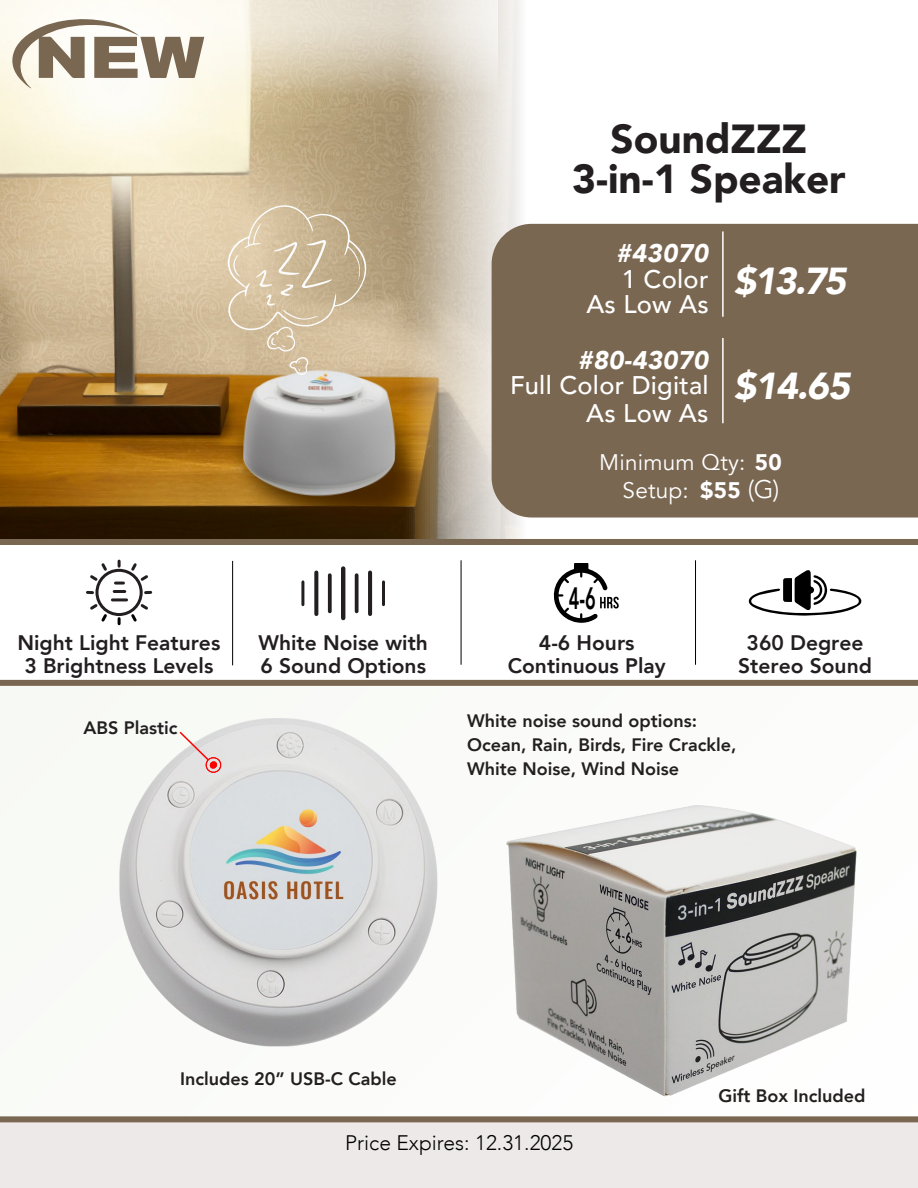
<style>
.page{position:relative;width:918px;height:1188px;background:#fff}
.page>*{position:absolute;margin:0;border:0;box-sizing:border-box;transform-origin:0 0}
.t1{font:900 40.5px/40.5px "Avenir";color:#231f20;text-align:center}
.t2{font:italic 900 37.5px "Avenir";letter-spacing:-.04em;color:#fff}
.t3{font:800 30.9px "Avenir";color:#000;scale:.58 1}
.t4{font:500 25.5px/25.5px "Avenir";letter-spacing:.01em;color:#fff;text-align:right}
.t5{font:italic 900 25.5px "Avenir";letter-spacing:.01em;color:#fff}
.t6{font:22.5px/28.5px "Avenir";letter-spacing:.01em;color:#fff;text-align:right}
.t7{font:800 21px/22.5px "Avenir";color:#231f20;text-align:center}
.t8{font:300 21px "Avenir";color:#000}
.t9{font:800 18px/24px "Avenir";color:#231f1f}
.t10{font:800 18px "Avenir";color:#231f20}
.s1{font-weight:900}
.s2{font-weight:300;font-size:25.5px}
</style>
<div class="page">
<div style="left:0;top:681px;width:918px;height:440px;background:#fcfcfb"></div>
<img style="left:0;top:110px;width:404px;height:429px">
<div style="left:0;top:1117px;width:918px;height:71px;background:#ede9e8"></div>
<img style="left:17px;top:620px;width:524px;height:503px">
<svg style="left:178px;top:730px;width:44px;height:44px"></svg>
<img style="left:479px;top:791px;width:378px;height:320px">
<svg style="left:245px;top:0;width:159px;height:110px;background:#d7cbb2"></svg>
<svg style="left:404px;top:0;width:514px;height:539px"></svg>
<div style="left:492px;top:224px;width:426px;height:294px;background:#7a6751"></div>
<hr style="left:722px;top:338px;width:2px;height:85px;background:#fff">
<hr style="left:722px;top:231px;width:2px;height:86px;background:#fff">
<img style="left:0;top:0;width:245px;height:126px">
<img style="left:0;top:0;width:227px;height:111px">
<svg style="left:10px;top:19px;width:194px;height:69px"></svg>
<svg style="left:227px;top:204px;width:140px;height:172px;background:#d2bf9f"></svg>
<hr style="left:695px;top:560px;width:1px;height:105px;background:#000">
<hr style="left:461px;top:560px;width:1px;height:105px;background:#000">
<hr style="left:232px;top:561px;width:1px;height:104px;background:#000">
<svg style="left:748px;top:570px;width:114px;height:46px"></svg>
<svg style="left:553px;top:563px;width:66px;height:60px"></svg>
<svg style="left:118px;top:619px;width:3px;height:5px"></svg>
<svg style="left:129px;top:601px;width:22px;height:23px"></svg>
<svg style="left:87px;top:601px;width:22px;height:23px"></svg>
<div style="left:95px;top:569px;width:48px;height:47px;border:3px solid #231f20;border-radius:50%"></div>
<hr style="left:112px;top:598px;width:15px;height:3px;background:#231f20">
<svg style="left:87px;top:561px;width:64px;height:33px"></svg>
<hr style="left:301px;top:582px;width:3px;height:23px;background:#231f20">
<svg style="left:328px;top:575px;width:4px;height:36px"></svg>
<svg style="left:314px;top:573px;width:4px;height:41px"></svg>
<hr style="left:382px;top:582px;width:3px;height:23px;background:#231f20">
<svg style="left:355px;top:575px;width:4px;height:36px"></svg>
<hr style="left:368px;top:573px;width:4px;height:41px;background:#231f20">
<hr style="left:341px;top:569px;width:4px;height:49px;background:#231f20">
<div style="left:0;top:539px;width:918px;height:6px;background:#7a6751"></div>
<div style="left:0;top:680px;width:918px;height:6px;background:#7a6751"></div>
<div style="left:0;top:1116px;width:918px;height:6px;background:#7a6751"></div>
<h1 class="t1" style="left:572px;top:117px;width:275px">SoundZZZ<br>3-in-1 Speaker</h1>
<h3 class="t5" style="left:616px;top:232px;width:93px">#43070</h3>
<h3 class="t4" style="left:586px;top:265px;width:124px">1 Color<br>As Low As</h3>
<h2 class="t2" style="left:734px;top:250px;width:114px">$13.75</h2>
<h3 class="t5" style="left:578px;top:339px;width:132px">#80-43070</h3>
<h3 class="t4" style="left:510px;top:370px;width:200px;line-height:27.6px">Full Color Digital<br>As Low As</h3>
<h2 class="t2" style="left:734px;top:355px;width:118px">$14.65</h2>
<p class="t6" style="left:599px;top:448px;width:184px">Minimum Qty: <span class="s1">50<br></span>Setup: <span class="s1">$55</span> <span class="s2">(G)</span></p>
<h3 class="t3" style="left:569px;top:574px;width:48px">4-6</h3>
<p class="t7" style="left:17px;top:632px;width:205px">Night Light Features<br>3 Brightness Levels</p>
<p class="t7" style="left:738px;top:632px;width:135px">360 Degree<br>Stereo Sound</p>
<p class="t7" style="left:258px;top:632px;width:171px;text-align:left">White Noise with<br>6 Sound Options</p>
<p class="t7" style="left:508px;top:632px;width:159px">4-6 Hours<br>Continuous Play</p>
<p class="t10" style="left:84px;top:714px;width:96px">ABS Plastic</p>
<p class="t9" style="left:467px;top:709px;width:271px">White noise sound options:<br>Ocean, Rain, Birds, Fire Crackle,<br>White Noise, Wind Noise</p>
<p class="t9" style="left:180px;top:1066px;width:218px">Includes 20” USB-C Cable</p>
<p class="t9" style="left:718px;top:1084px;width:149px">Gift Box Included</p>
<p class="t8" style="left:345px;top:1130px;width:230px">Price Expires: 12.31.2025</p>
</div>
